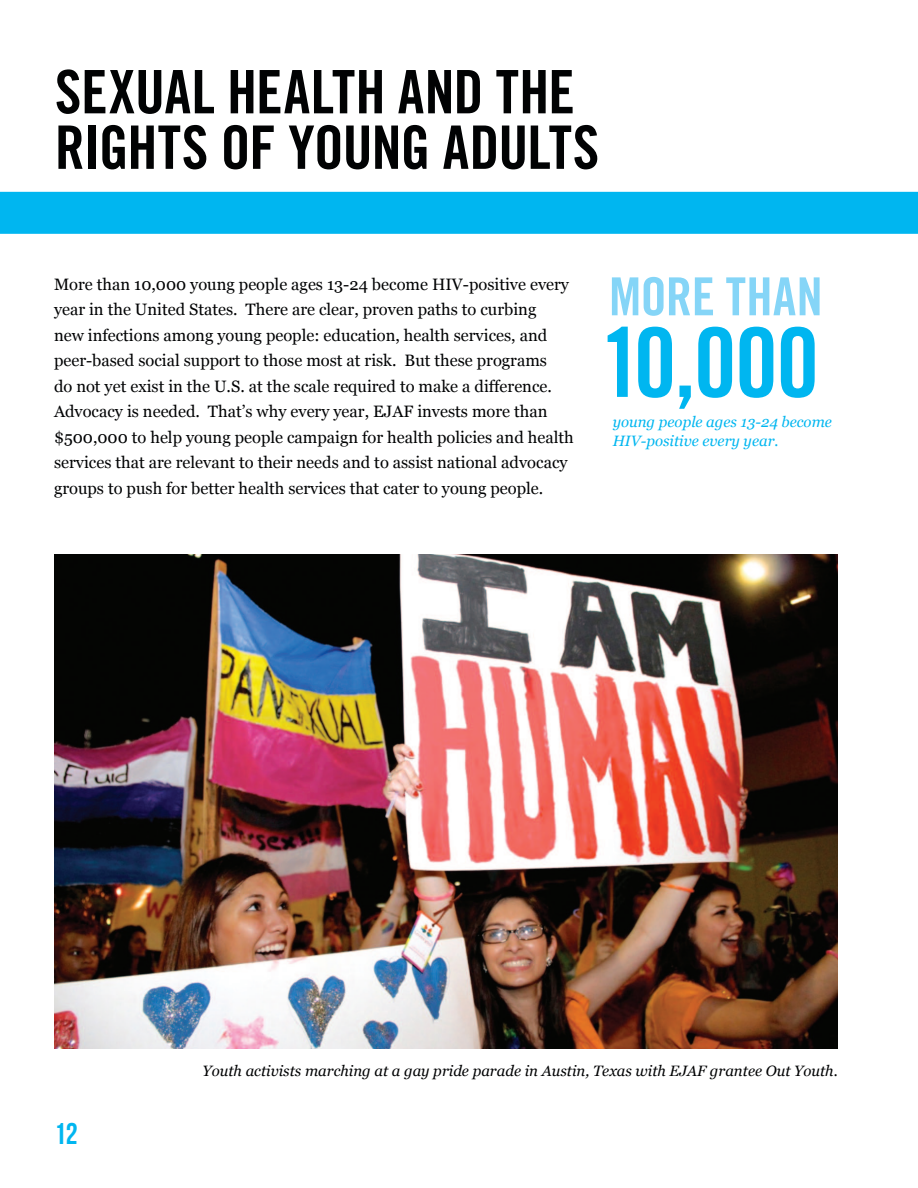
<style>
.page{position:relative;width:918px;height:1188px;background:#fff}
.page>*{position:absolute;margin:0;border:0;box-sizing:border-box;transform-origin:0 0}
.t1{font:96px "Trade Gothic Bold Cond Twenty";color:#00b6f0}
.t2{font:60px/55.5px "Trade Gothic Bold Cond Twenty";letter-spacing:-.015em;color:#010203}
.t3{font:52.5px "Trade Gothic Bold Cond Twenty";color:#85d5f7}
.By_Numbers_-_Infogra{font:30px "Bebas Neue";color:#00b6f0}
.Grant_Priorities_Bod{font:16.5px/25.5px "Georgia";color:#010203}
.t4{font:italic 15px "Georgia";color:#010203}
.t5{font:italic 15px/19.5px "Georgia";color:#00b6f0}
</style>
<div class="page">
<div style="left:0;top:192px;width:918px;height:42px;background:#00b6f0"></div>
<img style="left:55px;top:555px;width:783px;height:493px">
<p class="t2" style="left:55px;top:64px;width:546px">SEXUAL HEALTH AND THE<br>RIGHTS OF YOUNG ADULTS</p>
<p class="Grant_Priorities_Bod" style="left:54px;top:272px;width:521px">More than 10,000 young people ages 13-24 become HIV-positive every year in the United States. There are clear, proven paths to curbing<br>new infections among young people: education, health services, and peer-based social support to those most at risk. But these programs<br>do not yet exist in the U.S. at the scale required to make a difference.<br>Advocacy is needed. That’s why every year, EJAF invests more than $500,000 to help young people campaign for health policies and health services that are relevant to their needs and to assist national advocacy groups to push for better health services that cater to young people.</p>
<p class="t3" style="left:609px;top:265px;width:215px">MORE THAN</p>
<p class="t1" style="left:600px;top:304px;width:221px">10,000</p>
<p class="t5" style="left:613px;top:412px;width:221px">young people ages 13-24 become<br>HIV-positive every year.</p>
<p class="By_Numbers_-_Infogra" style="left:54px;top:1118px;width:25px">12</p>
<p class="t4" style="left:203px;top:1061px;width:637px">Youth activists marching at a gay pride parade in Austin, Texas with EJAF grantee Out Youth.</p>
</div>
